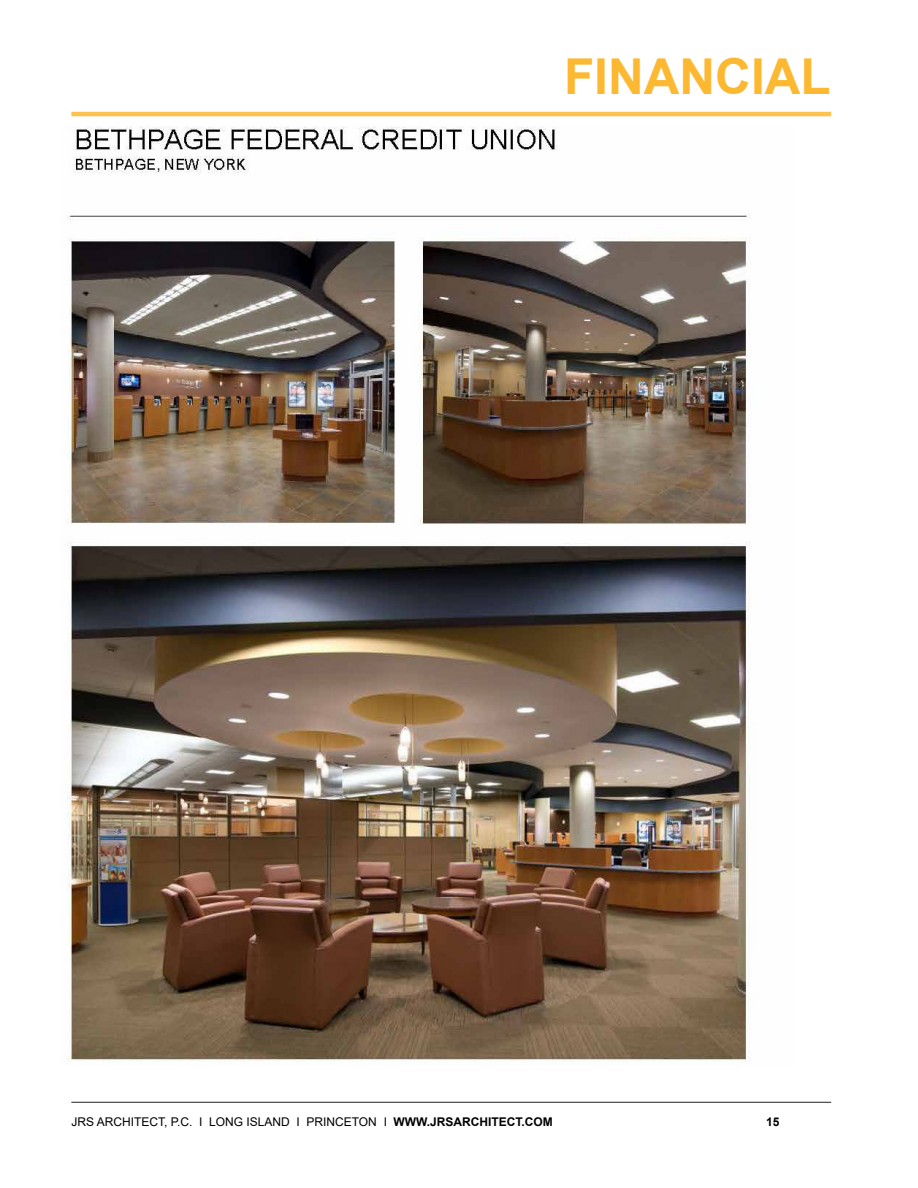
<style>
.page{position:relative;width:918px;height:1188px;background:#fff}
.page>*{position:absolute;margin:0;border:0;box-sizing:border-box;transform-origin:0 0}
.t1{font:700 49.5px "Arial";color:#fcb830}
.t2{font:12px "Arial";color:#000}
.t3{font:700 12px "Arial";color:#000}
.s1{font-weight:700}
</style>
<div class="page">
<hr style="left:71px;top:1102px;width:760px;height:1px;background:#231f20">
<hr style="left:71px;top:112px;width:760px;height:4px;background:#fcc34f">
<img style="left:67px;top:126px;width:684px;height:935px">
<p class="t1" style="left:564px;top:42px;width:268px">FINANCIAL</p>
<p class="t2" style="left:71px;top:1114px;width:483px">JRS ARCHITECT, P.C. I LONG ISLAND I PRINCETON I <span class="s1">WWW.JRSARCHITECT.COM</span></p>
<p class="t3" style="left:766px;top:1113px;width:15px">15</p>
</div>
